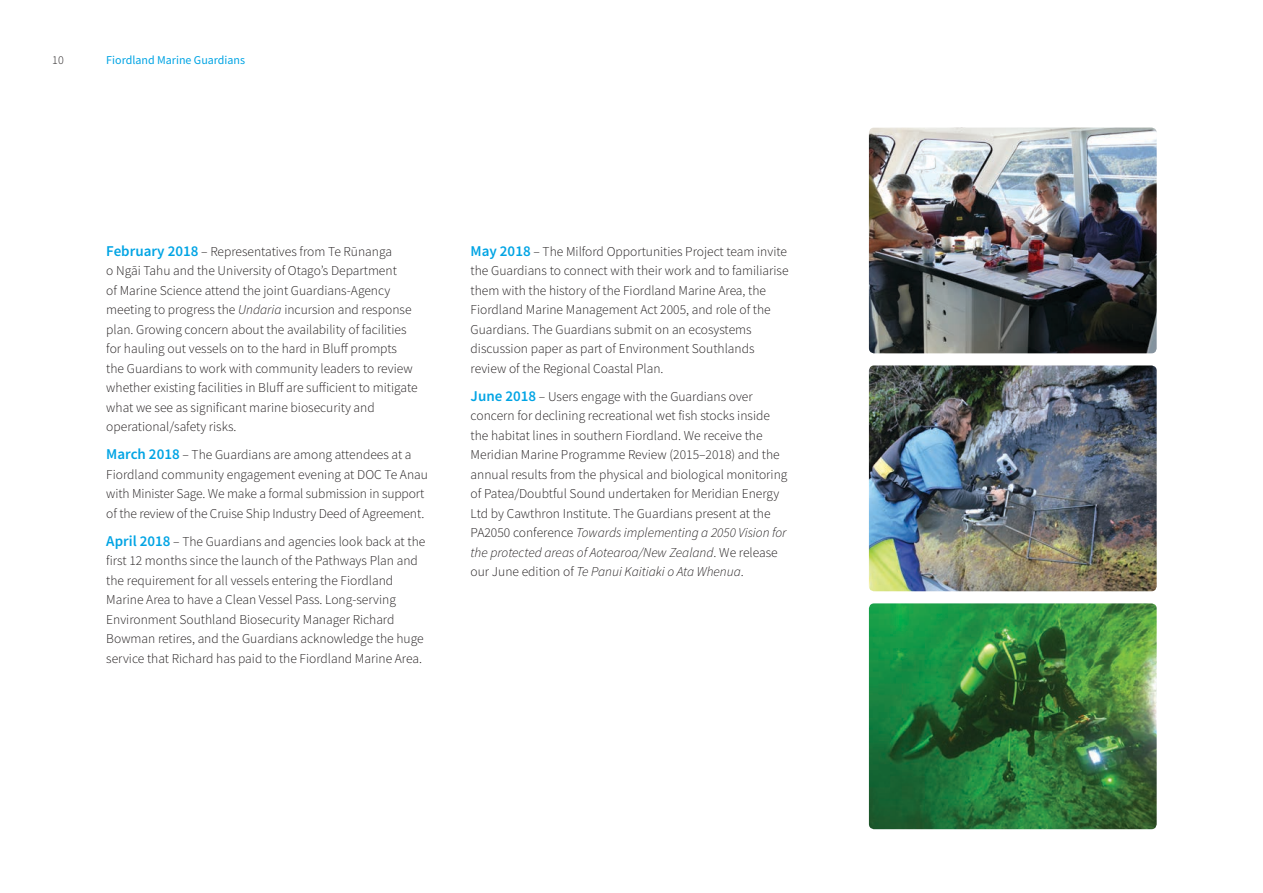
<style>
.page{position:relative;width:1263px;height:893px;background:#fff}
.page>*{position:absolute;margin:0;border:0;box-sizing:border-box;transform-origin:0 0}
.t1{font:300 13.5px/19.5px "Source Sans Pro";color:#231f20}
.t2{font:12px "Source Sans Pro";color:#00a4e4}
.t3{font:300 12px "Source Sans Pro";color:#231f20}
.s1{font-weight:600;font-size:15px;color:#00a4e4}
.s2{font-style:italic}
</style>
<div class="page">
<img style="left:869px;top:128px;width:288px;height:225px">
<img style="left:869px;top:603px;width:288px;height:226px">
<img style="left:869px;top:365px;width:288px;height:226px">
<p class="t3" style="left:52px;top:52px;width:13px">10</p>
<p class="t2" style="left:106px;top:52px;width:140px">Fiordland Marine Guardians</p>
<p class="t1" style="left:106px;top:242px;width:313px"><span class="s1">February 2018</span> – Representatives from Te Rūnanga<br>o Ngāi Tahu and the University of Otago’s Department<br>of Marine Science attend the joint Guardians-Agency meeting to progress the <span class="s2">Undaria</span> incursion and response plan. Growing concern about the availability of facilities for hauling out vessels on to the hard in Bluff prompts the Guardians to work with community leaders to review whether existing facilities in Bluff are sufficient to mitigate what we see as significant marine biosecurity and operational/safety risks.</p>
<p class="t1" style="left:106px;top:445px;width:323px"><span class="s1">March 2018</span> – The Guardians are among attendees at a Fiordland community engagement evening at DOC Te Anau with Minister Sage. We make a formal submission in support of the review of the Cruise Ship Industry Deed of Agreement.</p>
<p class="t1" style="left:106px;top:532px;width:321px"><span class="s1">April 2018</span> – The Guardians and agencies look back at the first 12 months since the launch of the Pathways Plan and the requirement for all vessels entering the Fiordland Marine Area to have a Clean Vessel Pass. Long-serving Environment Southland Biosecurity Manager Richard Bowman retires, and the Guardians acknowledge the huge service that Richard has paid to the Fiordland Marine Area.</p>
<p class="t1" style="left:471px;top:242px;width:319px"><span class="s1">May 2018</span> – The Milford Opportunities Project team invite the Guardians to connect with their work and to familiarise them with the history of the Fiordland Marine Area, the Fiordland Marine Management Act 2005, and role of the Guardians. The Guardians submit on an ecosystems discussion paper as part of Environment Southlands review of the Regional Coastal Plan.</p>
<p class="t1" style="left:471px;top:387px;width:318px"><span class="s1">June 2018</span> – Users engage with the Guardians over concern for declining recreational wet fish stocks inside the habitat lines in southern Fiordland. We receive the Meridian Marine Programme Review (2015–2018) and the annual results from the physical and biological monitoring of Patea/Doubtful Sound undertaken for Meridian Energy Ltd by Cawthron Institute. The Guardians present at the PA2050 conference <span class="s2">Towards implementing a 2050 Vision for the protected areas of Aotearoa/New Zealand</span>. We release our June edition of <span class="s2">Te Panui Kaitiaki o Ata Whenua</span>.</p>
</div>
